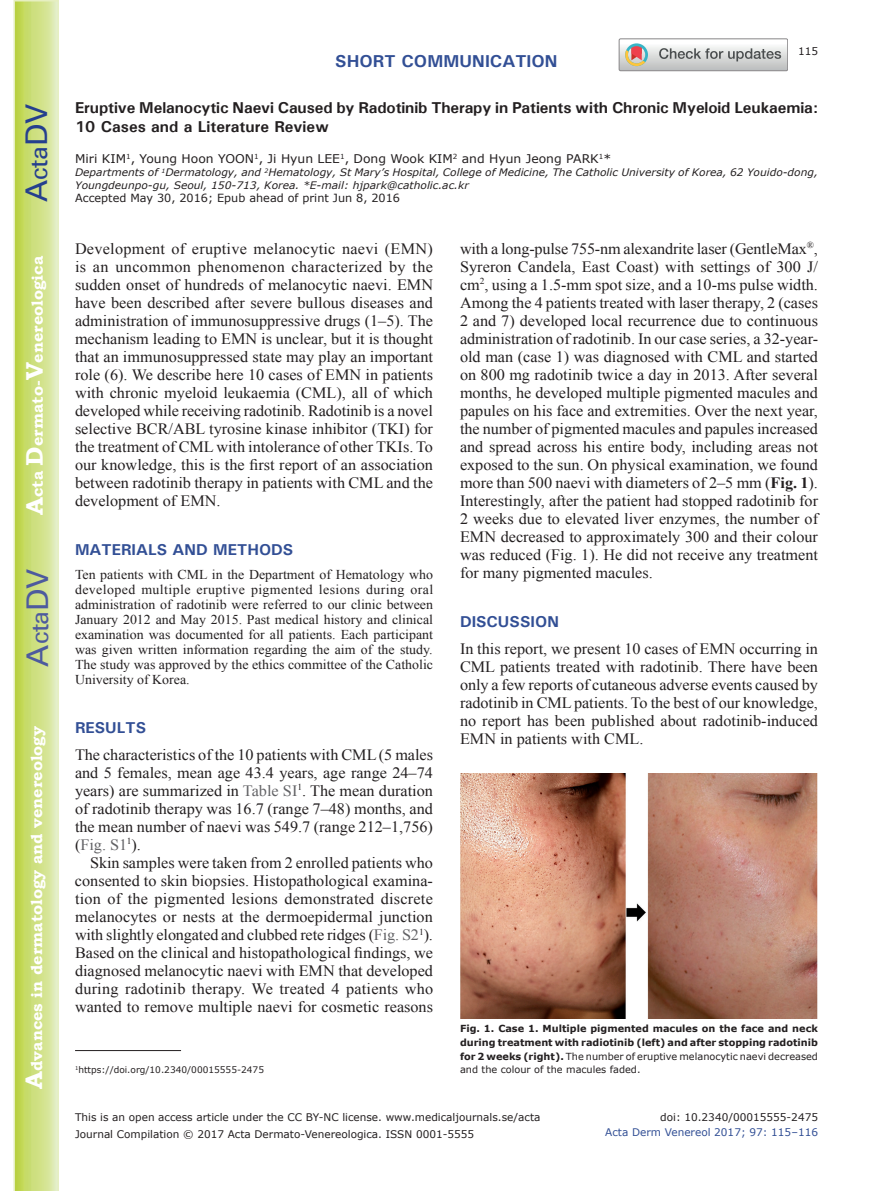
<style>
.page{position:relative;width:893px;height:1191px;background:#fff}
.page>*{position:absolute;margin:0;border:0;box-sizing:border-box;transform-origin:0 0}
.t1{font:30px "Univers";color:#4d5a9e}
.t2{font:30px "Univers";color:#253f8e}
.t3{font:700 17.25px "Univers";color:#324f95}
.t4{font:15.75px/18px "Times New Roman";color:#231f20;text-align:justify}
.t5{font:700 15.75px/18.9px "Univers";letter-spacing:-.005em;color:#231f20}
.t6{font:700 15.75px "Bookman Old Style";color:#fff}
.t7{font:700 15.75px "Univers";color:#324f95}
.t8{font:13.5px/15px "Times New Roman";color:#231f20;text-align:justify}
.t9{font:12px "Verdana";color:#231f20}
.t10{font:11.25px "Verdana";color:#231f20}
.t11{font:10.5px/16.8px "Verdana";color:#231f20}
.t12{font:10.5px "Verdana";color:#324f95}
.t13{font:italic 10.35px/12.8px "Verdana";color:#231f20}
.t14{font:700 9.75px/13.5px "Verdana";color:#231f20;text-align:justify}
.t15{font:9px "Verdana";color:#231f20}
.s1{font-size:24px}
.s2{color:#636366}
.s3{font-weight:700}
.s4{font-weight:400}
</style>
<div class="page">
<svg style="left:14px;top:0;width:45px;height:1191px;background:#cfe084"></svg>
<img style="left:460px;top:773px;width:358px;height:245px">
<hr style="left:75px;top:1050px;width:106px;height:1px;background:#231f20">
<svg style="left:619px;top:39px;width:169px;height:32px"></svg>
<h1 class="t2" style="left:19px;top:202px;width:100px;rotate:-90deg">A<span class="s1">cta</span>DV</h1>
<p class="t6" style="left:28px;top:515px;width:260px;rotate:-90deg"><span class="s1">A</span>cta <span class="s1">D</span>ermato-<span class="s1">V</span>enereologica</p>
<h1 class="t1" style="left:20px;top:666px;width:100px;rotate:-90deg">A<span class="s1">cta</span>DV</h1>
<p class="t6" style="left:27px;top:1088px;width:364px;rotate:-90deg"><span class="s1">A</span>dvances in dermatology and venereology</p>
<p class="t3" style="left:335px;top:50px;width:224px">SHORT COMMUNICATION</p>
<p class="t11" style="left:798px;top:43px;width:22px">115</p>
<p class="t5" style="left:75px;top:98px;width:744px">Eruptive Melanocytic Naevi Caused by Radotinib Therapy in Patients with Chronic Myeloid Leukaemia:<br>10 Cases and a Literature Review</p>
<p class="t9" style="left:75px;top:151px;width:538px">Miri KIM<sup>1</sup>, Young Hoon YOON<sup>1</sup>, Ji Hyun LEE<sup>1</sup>, Dong Wook KIM<sup>2</sup> and Hyun Jeong PARK<sup>1</sup>*</p>
<p class="t13" style="left:75px;top:166px;width:744px">Departments of <sup>1</sup>Dermatology, and <sup>2</sup>Hematology, St Mary’s Hospital, College of Medicine, The Catholic University of Korea, 62 Youido-dong,<br>Youngdeunpo-gu, Seoul, 150-713, Korea. *E-mail: hjpark@catholic.ac.kr</p>
<p class="t10" style="left:75px;top:191px;width:326px">Accepted May 30, 2016; Epub ahead of print Jun 8, 2016</p>
<p class="t4" style="left:75px;top:239px;width:360px">Development of eruptive melanocytic naevi (EMN) is an uncommon phenomenon characterized by the sudden onset of hundreds of melanocytic naevi. EMN have been described after severe bullous diseases and administration of immunosuppressive drugs (1–5). The mechanism leading to EMN is unclear, but it is thought that an immunosuppressed state may play an important role (6). We describe here 10 cases of EMN in patients with chronic myeloid leukaemia (CML), all of which developed while receiving radotinib. Radotinib is a novel selective BCR/ABL tyrosine kinase inhibitor (TKI) for the treatment of CML with intolerance of other TKIs. To our knowledge, this is the first report of an association between radotinib therapy in patients with CML and the development of EMN.</p>
<p class="t7" style="left:75px;top:539px;width:220px">MATERIALS AND METHODS</p>
<p class="t8" style="left:75px;top:566px;width:360px">Ten patients with CML in the Department of Hematology who developed multiple eruptive pigmented lesions during oral administration of radotinib were referred to our clinic between January 2012 and May 2015. Past medical history and clinical examination was documented for all patients. Each participant was given written information regarding the aim of the study.<br>The study was approved by the ethics committee of the Catholic University of Korea.</p>
<p class="t7" style="left:75px;top:717px;width:73px">RESULTS</p>
<p class="t4" style="left:75px;top:745px;width:360px">The characteristics of the 10 patients with CML (5 males and 5 females, mean age 43.4 years, age range 24–74 years) are summarized in <span class="s2">Table SI</span><sup>1</sup>. The mean duration of radotinib therapy was 16.7 (range 7–48) months, and the mean number of naevi was 549.7 (range 212–1,756) (<span class="s2">Fig. S1</span><sup>1</sup>).</p>
<p class="t4" style="left:75px;top:853px;width:360px;text-indent:15px">Skin samples were taken from 2 enrolled patients who consented to skin biopsies. Histopathological examina&shy;tion of the pigmented lesions demonstrated discrete melanocytes or nests at the dermoepidermal junction with slightly elongated and clubbed rete ridges (<span class="s2">Fig. S2</span><sup>1</sup>).<br>Based on the clinical and histopathological findings, we diagnosed melanocytic naevi with EMN that developed during radotinib therapy. We treated 4 patients who wanted to remove multiple naevi for cosmetic reasons</p>
<p class="t15" style="left:75px;top:1064px;width:190px"><sup>1</sup>https://doi.org/10.2340/00015555-2475</p>
<p class="t4" style="left:460px;top:239px;width:360px">with a long-pulse 755-nm alexandrite laser (GentleMax<sup>®</sup>, Syreron Candela, East Coast) with settings of 300 J/ cm<sup>2</sup>, using a 1.5-mm spot size, and a 10-ms pulse width.<br>Among the 4 patients treated with laser therapy, 2 (cases 2 and 7) developed local recurrence due to continuous administration of radotinib. In our case series, a 32-year&shy;old man (case 1) was diagnosed with CML and started on 800 mg radotinib twice a day in 2013. After several months, he developed multiple pigmented macules and papules on his face and extremities. Over the next year, the number of pigmented macules and papules increased and spread across his entire body, including areas not exposed to the sun. On physical examination, we found more than 500 naevi with diameters of 2–5 mm (<span class="s3">Fig. 1</span>).<br>Interestingly, after the patient had stopped radotinib for 2 weeks due to elevated liver enzymes, the number of EMN decreased to approximately 300 and their colour was reduced (Fig. 1). He did not receive any treatment for many pigmented macules.</p>
<p class="t7" style="left:460px;top:611px;width:101px">DISCUSSION</p>
<p class="t4" style="left:460px;top:639px;width:360px">In this report, we present 10 cases of EMN occurring in CML patients treated with radotinib. There have been only a few reports of cutaneous adverse events caused by radotinib in CML patients. To the best of our knowledge, no report has been published about radotinib-induced EMN in patients with CML.</p>
<p class="t14" style="left:460px;top:1022px;width:359px">Fig. 1. Case 1. Multiple pigmented macules on the face and neck during treatment with radiotinib (left) and after stopping radotinib for 2 weeks (right). <span class="s4">The number of eruptive melanocytic naevi decreased and the colour of the macules faded.</span></p>
<p class="t11" style="left:75px;top:1108px;width:467px">This is an open access article under the CC BY-NC license. www.medicaljournals.se/acta<br>Journal Compilation © 2017 Acta Dermato-Venereologica. ISSN 0001-5555</p>
<p class="t11" style="left:660px;top:1108px;width:159px">doi: 10.2340/00015555-2475</p>
<p class="t12" style="left:605px;top:1125px;width:214px">Acta Derm Venereol 2017; 97: 115–116</p>
</div>
